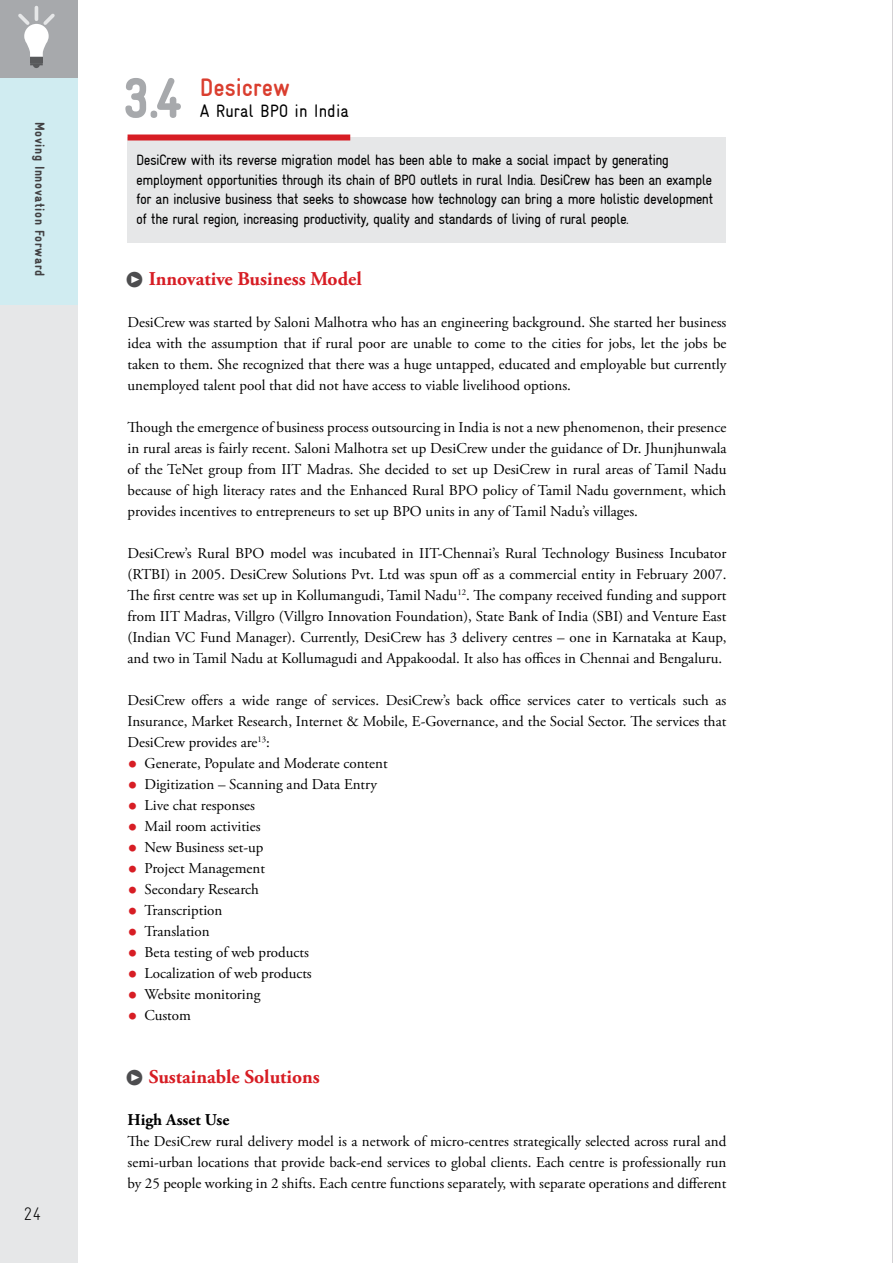
<style>
.page{position:relative;width:893px;height:1263px;background:#fff}
.page>*{position:absolute;margin:0;border:0;box-sizing:border-box;transform-origin:0 0}
.t1{font:900 condensed 57px "Gravur";color:#a7a9ac}
.t2{font:700 condensed 25.5px "Gravur";color:#da3e2f}
.t3{font:21px "Meta OT";color:#4d4d4f}
.t4{font:700 19.5px "Adobe Garamond Pro";color:#d71d24}
.t5{font:19.5px/21px "Meta OT";color:#d71d24;text-align:justify}
.t6{font:condensed 18px "Gravur";color:#000}
.t7{font:300 condensed 18px "Gravur";color:#000}
.t8{font:700 16.5px "Adobe Garamond Pro";color:#000}
.t9{font:15px/21px "Adobe Garamond Pro";color:#000;text-align:justify}
.t10{font:condensed 15px/19.5px "Gravur";letter-spacing:-.04em;color:#000}
.t11{font:900 condensed 13.5px "Gravur";letter-spacing:.05em;color:#414042}
</style>
<div class="page">
<div style="left:0;top:77px;width:77px;height:1186px;background:#e6e7e8"></div>
<div style="left:0;top:77px;width:77px;height:227px;background:#d0ecf1"></div>
<div style="left:0;top:0;width:77px;height:77px;background:#a7a9ac"></div>
<svg style="left:18px;top:5px;width:37px;height:63px"></svg>
<hr style="left:892px;top:0;width:1px;height:1263px;background:#aaa8aa">
<div style="left:127px;top:137px;width:599px;height:106px;background:#e6e7e8"></div>
<div style="left:128px;top:134px;width:222px;height:6px;background:#d71d24"></div>
<p class="t11" style="left:47px;top:122px;width:156px;rotate:90deg">Moving Innovation Forward</p>
<p class="t7" style="left:23px;top:1204px;width:20px">24</p>
<h1 class="t1" style="left:123px;top:66px;width:61px">3.4</h1>
<h2 class="t2" style="left:200px;top:73px;width:92px">Desicrew</h2>
<p class="t6" style="left:200px;top:100px;width:151px">A Rural BPO in India</p>
<p class="t10" style="left:136px;top:150px;width:578px">DesiCrew with its reverse migration model has been able to make a social impact by generating employment opportunities through its chain of BPO outlets in rural India. DesiCrew has been an example for an inclusive business that seeks to showcase how technology can bring a more holistic development of the rural region, increasing productivity, quality and standards of living of rural people.</p>
<h3 class="t4" style="left:149px;top:267px;width:214px">Innovative Business Model</h3>
<p class="t9" style="left:128px;top:312px;width:600px">DesiCrew was started by Saloni Malhotra who has an engineering background. She started her business idea with the assumption that if rural poor are unable to come to the cities for jobs, let the jobs be taken to them. She recognized that there was a huge untapped, educated and employable but currently unemployed talent pool that did not have access to viable livelihood options.</p>
<p class="t9" style="left:128px;top:417px;width:600px">Though the emergence of business process outsourcing in India is not a new phenomenon, their presence in rural areas is fairly recent. Saloni Malhotra set up DesiCrew under the guidance of Dr. Jhunjhunwala of the TeNet group from IIT Madras. She decided to set up DesiCrew in rural areas of Tamil Nadu because of high literacy rates and the Enhanced Rural BPO policy of Tamil Nadu government, which provides incentives to entrepreneurs to set up BPO units in any of Tamil Nadu’s villages.</p>
<p class="t9" style="left:128px;top:543px;width:600px">DesiCrew’s Rural BPO model was incubated in IIT-Chennai’s Rural Technology Business Incubator (RTBI) in 2005. DesiCrew Solutions Pvt. Ltd was spun off as a commercial entity in February 2007.<br>The first centre was set up in Kollumangudi, Tamil Nadu<sup>12</sup>. The company received funding and support from IIT Madras, Villgro (Villgro Innovation Foundation), State Bank of India (SBI) and Venture East (Indian VC Fund Manager). Currently, DesiCrew has 3 delivery centres – one in Karnataka at Kaup, and two in Tamil Nadu at Kollumagudi and Appakoodal. It also has offices in Chennai and Bengaluru.</p>
<p class="t9" style="left:128px;top:690px;width:600px">DesiCrew offers a wide range of services. DesiCrew’s back office services cater to verticals such as</p>
<p class="t9" style="left:128px;top:711px;width:600px">Insurance, Market Research, Internet &amp; Mobile, E-Governance, and the Social Sector. The services that</p>
<p class="t9" style="left:128px;top:732px;width:144px">DesiCrew provides are<sup>13</sup>:</p>
<p class="t9" style="left:145px;top:753px;width:245px">Generate, Populate and Moderate content</p>
<p class="t9" style="left:145px;top:774px;width:234px">Digitization – Scanning and Data Entry</p>
<p class="t9" style="left:145px;top:795px;width:112px">Live chat responses</p>
<p class="t9" style="left:145px;top:816px;width:117px">Mail room activities</p>
<p class="t9" style="left:145px;top:837px;width:120px">New Business set-up</p>
<p class="t9" style="left:145px;top:858px;width:122px">Project Management</p>
<p class="t9" style="left:145px;top:879px;width:116px">Secondary Research</p>
<p class="t9" style="left:145px;top:900px;width:79px">Transcription</p>
<p class="t9" style="left:145px;top:921px;width:67px">Translation</p>
<p class="t9" style="left:145px;top:942px;width:166px">Beta testing of web products</p>
<p class="t9" style="left:145px;top:963px;width:169px">Localization of web products</p>
<p class="t9" style="left:145px;top:984px;width:117px">Website monitoring</p>
<p class="t9" style="left:145px;top:1005px;width:48px">Custom</p>
<h3 class="t3" style="left:126px;top:267px;width:19px">•</h3>
<h3 class="t5" style="left:128px;top:754px;width:12px">• • • • • • • • • • • • •</h3>
<h3 class="t4" style="left:149px;top:1065px;width:173px">Sustainable Solutions</h3>
<p class="t8" style="left:128px;top:1110px;width:103px">High Asset Use</p>
<p class="t9" style="left:128px;top:1131px;width:600px">The DesiCrew rural delivery model is a network of micro-centres strategically selected across rural and semi-urban locations that provide back-end services to global clients. Each centre is professionally run by 25 people working in 2 shifts. Each centre functions separately, with separate operations and different</p>
<h3 class="t3" style="left:126px;top:1065px;width:19px">•</h3>
</div>
